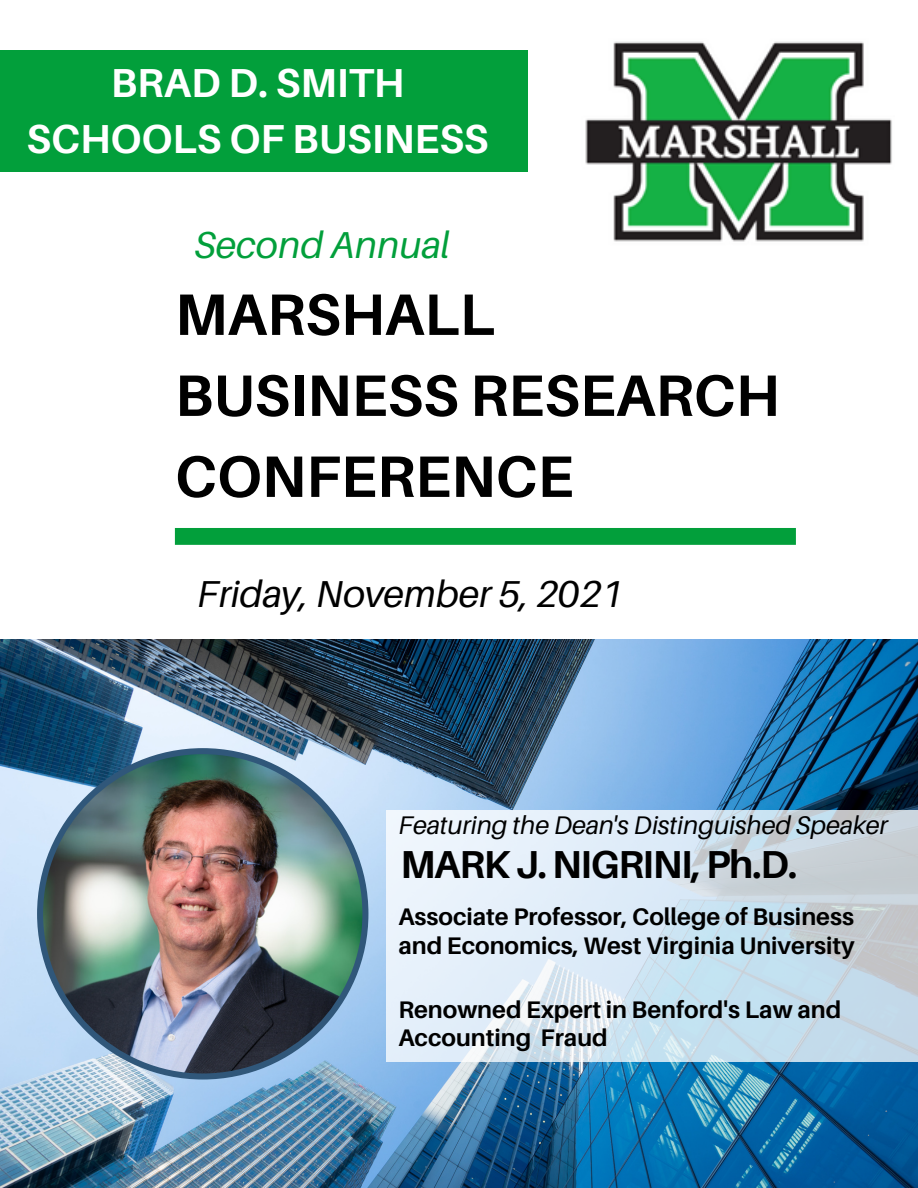
<style>
.page{position:relative;width:918px;height:1188px;background:#fff}
.page>*{position:absolute;margin:0;border:0;box-sizing:border-box;transform-origin:0 0}
.t1{font:700 58.5px/81px "Aileron";color:#000}
.t2{font:700 40.5px/56.2px "Aileron";color:#fff;text-align:center}
.t3{font:700 39px "Aileron";letter-spacing:-.03em;color:#000}
.t4{font:italic 37.5px "Aileron";color:#000}
.t5{font:italic 37.5px "Aileron";color:#029f3b}
.t6{font:italic 25.5px "Aileron";color:#000}
.t7{font:700 24px/28.5px "Aileron";color:#000}
</style>
<div class="page">
<img style="left:0;top:639px;width:918px;height:549px">
<svg style="left:386px;top:810px;width:532px;height:252px;background:#d4e3ee"></svg>
<img style="left:585px;top:41px;width:307px;height:201px">
<div style="left:0;top:50px;width:528px;height:122px;background:#029f3b"></div>
<img style="left:37px;top:748px;width:331px;height:332px">
<div style="left:175px;top:528px;width:621px;height:17px;background:#029f3b"></div>
<h2 class="t2" style="left:26px;top:54px;width:464px">BRAD D. SMITH<br>SCHOOLS OF BUSINESS</h2>
<h3 class="t5" style="left:195px;top:222px;width:257px">Second Annual</h3>
<h1 class="t1" style="left:175px;top:273px;width:606px">MARSHALL<br>BUSINESS RESEARCH<br>CONFERENCE</h1>
<h3 class="t4" style="left:197px;top:571px;width:428px">Friday, November 5, 2021</h3>
<p class="t6" style="left:398px;top:809px;width:491px">Featuring the Dean's Distinguished Speaker</p>
<h3 class="t3" style="left:401px;top:840px;width:398px">MARK J. NIGRINI, Ph.D.</h3>
<p class="t7" style="left:398px;top:902px;width:458px">Associate Professor, College of Business and Economics, West Virginia University</p>
<p class="t7" style="left:398px;top:994px;width:444px">Renowned Expert in Benford's Law and<br>Accounting Fraud</p>
</div>
